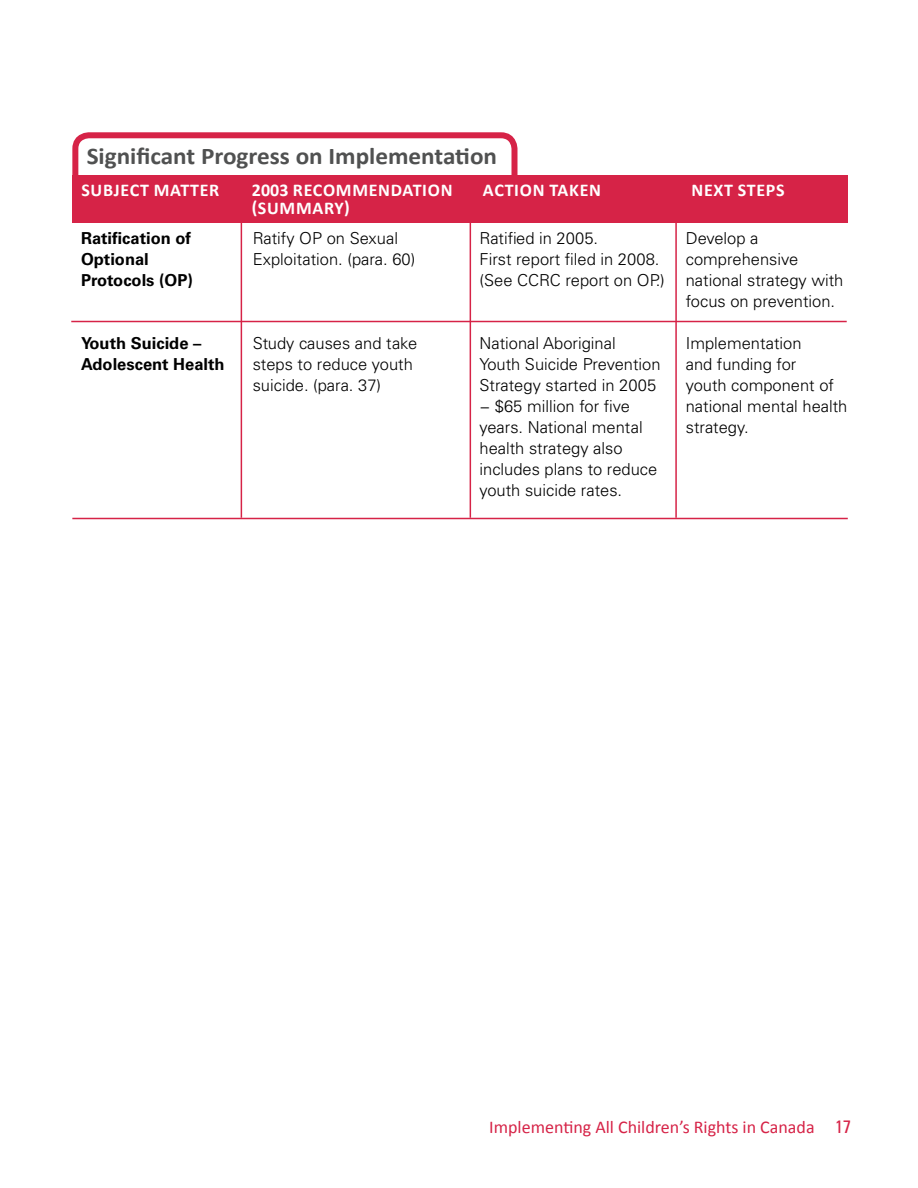
<style>
.page{position:relative;width:918px;height:1188px;background:#fff}
.page>*{position:absolute;margin:0;border:0;box-sizing:border-box;transform-origin:0 0}
.t1{font:700 24px "Calibri";color:#505151;scale:1.05 1}
.t2{font:700 18px "Calibri";letter-spacing:.04em;color:#fff}
.t3{font:18px "Calibri";color:#d62347}
.t4{font:300 16.5px/21px "Univers LT Std";color:#000}
.t5{font:700 16.5px/21px "Univers LT Std";color:#000}
.s1{font-family:"Univers LT Std";font-stretch:condensed}
</style>
<div class="page">
<div style="left:72px;top:132px;width:446px;height:64px;border:6px solid #d62347;border-radius:14px"></div>
<div style="left:72px;top:175px;width:776px;height:47px;background:#d62347"></div>
<hr style="left:71px;top:321px;width:776px;height:1px;background:#d62347">
<hr style="left:72px;top:518px;width:776px;height:1px;background:#d62347">
<hr style="left:241px;top:222px;width:1px;height:296px;background:#d62347">
<hr style="left:470px;top:222px;width:1px;height:296px;background:#d62347">
<hr style="left:675px;top:221px;width:2px;height:297px;background:#d62347">
<h1 class="t1" style="left:87px;top:141px;width:392px">SIGNIFICANT PROGRESS ON IMPLEMENTATION</h1>
<p class="t2" style="left:81px;top:179px;width:20px">SUBJECT</p>
<p class="t2" style="left:154px;top:179px;width:26px">MATTER</p>
<p class="t2" style="left:252px;top:179px;width:64px">2003 RECOMMENDATION</p>
<p class="t2" style="left:483px;top:179px;width:23px">ACTION</p>
<p class="t2" style="left:549px;top:179px;width:39px">TAKEN</p>
<p class="t2" style="left:691px;top:179px;width:66px">NEXT STEPS</p>
<p class="t2" style="left:252px;top:197px;width:29px">(SUMMARY</p>
<p class="t2" style="left:344px;top:197px;width:7px">)</p>
<p class="t5" style="left:81px;top:228px;width:114px">Ratification of<br>Optional<br>Protocols (OP)</p>
<p class="t4" style="left:253px;top:228px;width:164px">Ratify OP on Sexual<br>Exploitation. (para. 60)</p>
<p class="t4" style="left:480px;top:228px;width:187px">Ratified in 2005.<br>First report filed in 2008. (See CCRC report on OP.)</p>
<p class="t4" style="left:686px;top:228px;width:159px">Develop a comprehensive national strategy with focus on prevention.</p>
<p class="t4" style="left:686px;top:333px;width:163px">Implementation<br>and funding for<br>youth component of national mental health strategy.</p>
<p class="t4" style="left:253px;top:333px;width:166px">Study causes and take steps to reduce youth suicide. (para. 37)</p>
<p class="t5" style="left:81px;top:333px;width:145px">Youth Suicide –<br>Adolescent Health</p>
<p class="t4" style="left:480px;top:333px;width:183px">National Aboriginal<br>Youth Suicide Prevention<br>Strategy started in 2005 − $65 million for five years. National mental health strategy also includes plans to reduce youth suicide rates.</p>
<p class="t3" style="left:489px;top:1115px;width:363px">Implementing All Children’s Rights in Canada <span class="s1">17</span></p>
</div>
